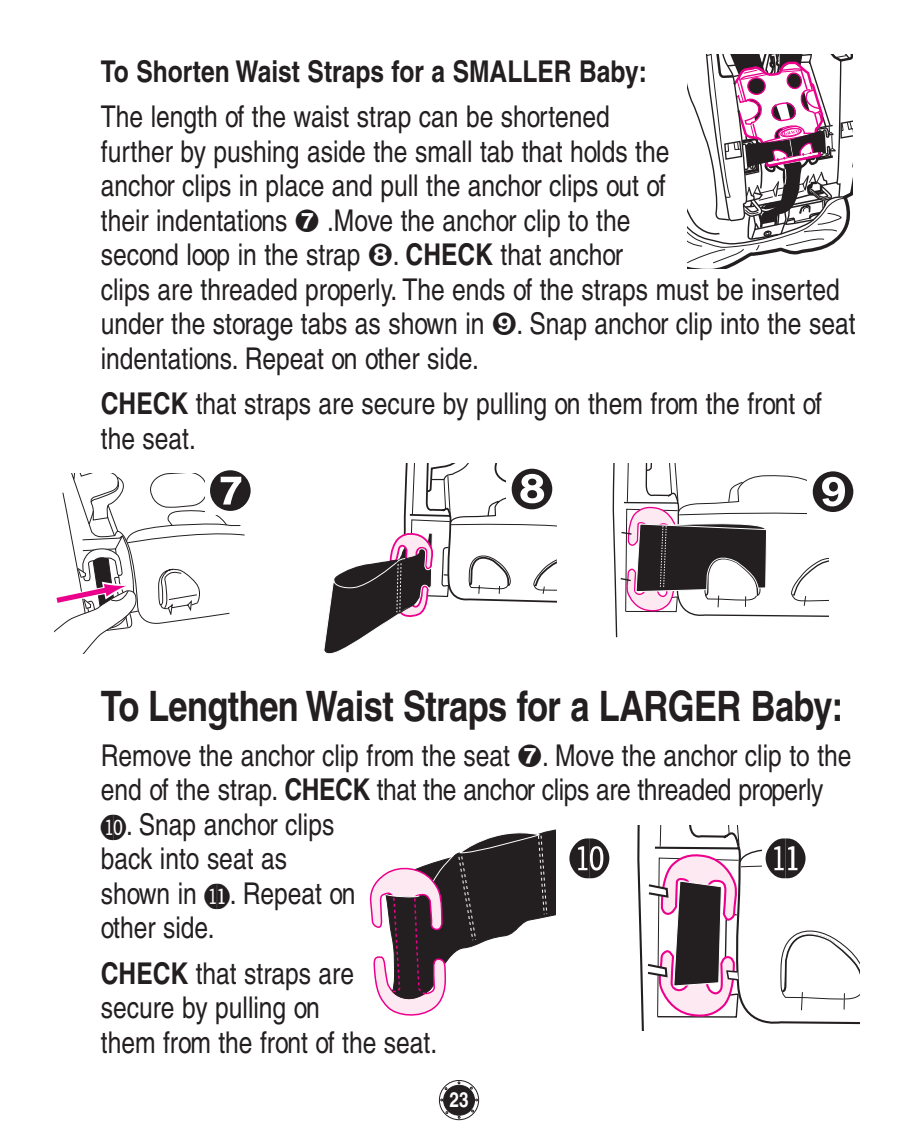
<style>
.page{position:relative;width:918px;height:1134px;background:#fff}
.page>*{position:absolute;margin:0;border:0;box-sizing:border-box;transform-origin:0 0}
.t1{font:66px "Digitsand Pairs C Regular Swfte";color:#231f20}
.t2{font:700 condensed 42px "Helvetica";letter-spacing:-.015em;color:#231f20}
.t3{font:condensed 30px/34.5px "Helvetica";color:#231f20}
.t4{font:700 condensed 30px "Helvetica";color:#231f20}
.t5{font:700 condensed 21px "Helvetica";color:#fff}
.s1{font-weight:700}
.s2{font-family:"Digitsand Pairs C Regular Swfte";font-stretch:normal;font-size:42px}
</style>
<div class="page">
<svg style="left:370px;top:829px;width:186px;height:187px"></svg>
<svg style="left:637px;top:826px;width:7px;height:204px"></svg>
<svg style="left:647px;top:826px;width:212px;height:199px"></svg>
<div style="left:763px;top:814px;width:101px;height:82px;background:#fff"></div>
<svg style="left:438px;top:1080px;width:42px;height:40px"></svg>
<div style="left:444px;top:1085px;width:31px;height:30px;background:#231f20;border-radius:50%"></div>
<div style="left:443px;top:1085px;width:32px;height:31px;border:1px solid #231f20;border-radius:50%"></div>
<div style="left:439px;top:1080px;width:40px;height:40px;border:1px solid #231f20;border-radius:50%"></div>
<svg style="left:687px;top:55px;width:166px;height:213px"></svg>
<svg style="left:54px;top:473px;width:191px;height:181px"></svg>
<svg style="left:324px;top:464px;width:232px;height:190px"></svg>
<svg style="left:613px;top:463px;width:216px;height:174px"></svg>
<p class="t4" style="left:101px;top:61px;width:548px">To Shorten Waist Straps for a SMALLER Baby:</p>
<p class="t3" style="left:101px;top:103px;width:756px">The length of the waist strap can be shortened<br>further by pushing aside the small tab that holds the<br>anchor clips in place and pull the anchor clips out of<br>their indentations ➐ .Move the anchor clip to the<br>second loop in the strap ➑. <span class="s1">CHECK</span> that anchor<br>clips are threaded properly. The ends of the straps must be inserted under the storage tabs as shown in ➒. Snap anchor clip into the seat indentations. Repeat on other side.</p>
<p class="t3" style="left:101px;top:389px;width:723px"><span class="s1">CHECK</span> that straps are secure by pulling on them from the front of the seat.</p>
<h2 class="t2" style="left:101px;top:690px;width:744px">To Lengthen Waist Straps for a LARGER Baby:</h2>
<p class="t3" style="left:101px;top:741px;width:752px">Remove the anchor clip from the seat ➐. Move the anchor clip to the end of the strap. <span class="s1">CHECK</span> that the anchor clips are threaded properly <span class="s2">BL</span>. Snap anchor clips<br>back into seat as<br>shown in <span class="s2">BM</span>. Repeat on<br>other side.</p>
<p class="t3" style="left:101px;top:959px;width:338px"><span class="s1">CHECK</span> that straps are<br>secure by pulling on<br>them from the front of the seat.</p>
<h1 class="t1" style="left:569px;top:809px;width:41px">BL</h1>
<h1 class="t1" style="left:766px;top:809px;width:41px">BM</h1>
<p class="t5" style="left:449px;top:1092px;width:21px">23</p>
</div>
